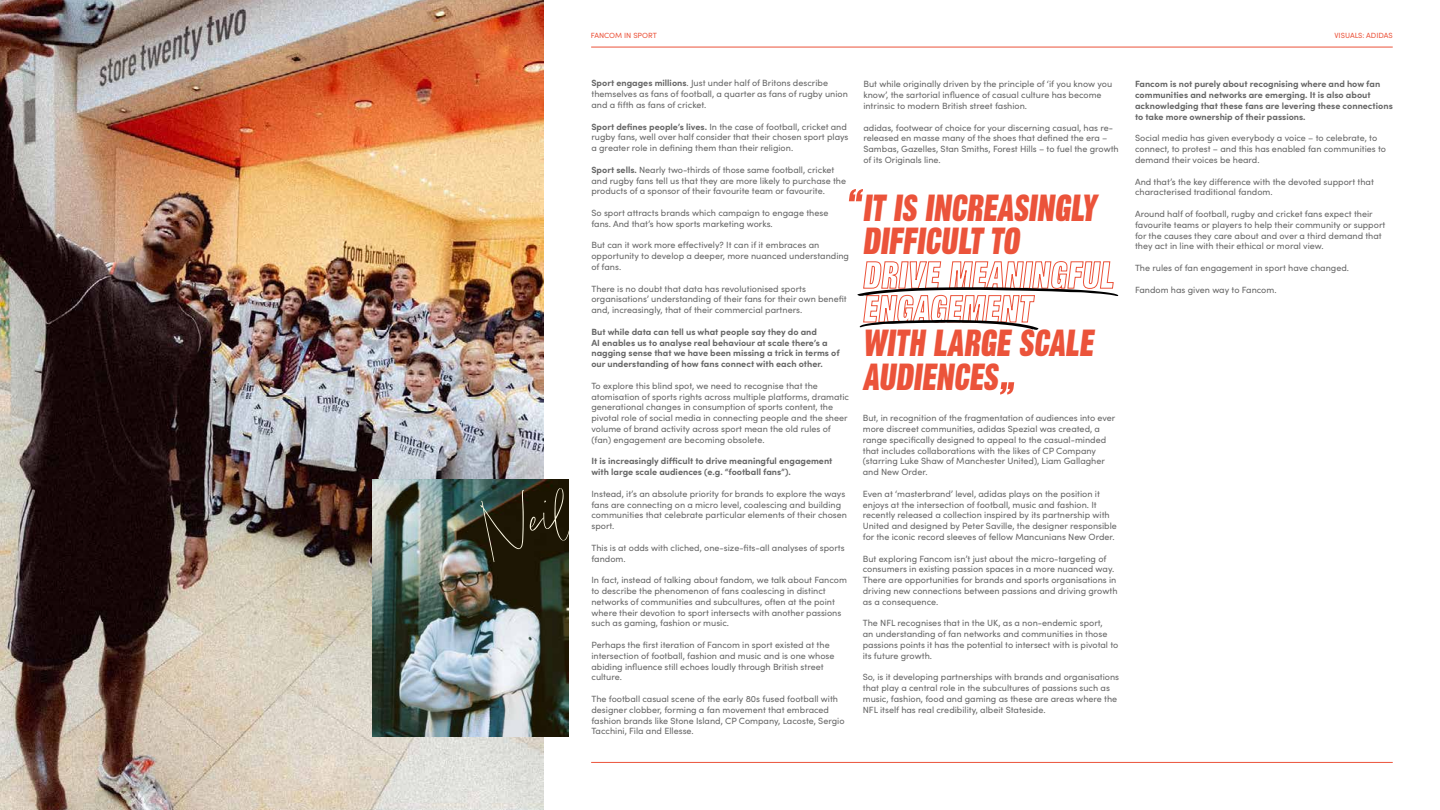
<style>
.page{position:relative;width:1440px;height:810px;background:#fff}
.page>*{position:absolute;margin:0;border:0;box-sizing:border-box;transform-origin:0 0}
.t1{font:54.82px "Lindsey Signature";color:#fbf7e2}
.t2{font:37.05px/33.8px "MCSAATCHIHEAVY";color:#eb533a}
.t3{font:9px/10.8px "Sofia Pro";color:#666}
.t4{font:700 9px/10.8px "Sofia Pro";color:#666}
.t5{font:7.5px "Sofia Pro";color:#eb533a}
.s1{font-weight:700}
</style>
<div class="page">
<hr style="left:591px;top:47px;width:802px;height:1px;background:#eb533a">
<hr style="left:591px;top:762px;width:802px;height:1px;background:#eb533a">
<img style="left:1px;top:0;width:543px;height:810px">
<svg style="left:857px;top:287px;width:261px;height:9px"></svg>
<svg style="left:860px;top:320px;width:179px;height:10px"></svg>
<svg style="left:1000px;top:382px;width:14px;height:12px"></svg>
<svg style="left:849px;top:189px;width:14px;height:12px"></svg>
<img style="left:373px;top:480px;width:195px;height:256px">
<h1 class="t1" style="left:478px;top:492px;width:72px;rotate:-8deg">Neil</h1>
<p class="t5" style="left:591px;top:30px;width:68px">FANCOM IN SPORT</p>
<p class="t5" style="left:1334px;top:30px;width:60px">VISUALS: ADIDAS</p>
<p class="t3" style="left:591px;top:77px;width:258px"><span class="s1">Sport engages millions</span>. Just under half of Britons describe themselves as fans of football, a quarter as fans of rugby union and a fifth as fans of cricket.</p>
<p class="t3" style="left:591px;top:121px;width:259px"><span class="s1">Sport defines people’s lives.</span> In the case of football, cricket and rugby fans, well over half consider that their chosen sport plays a greater role in defining them than their religion.</p>
<p class="t3" style="left:591px;top:164px;width:256px"><span class="s1">Sport sells.</span> Nearly two-thirds of those same football, cricket and rugby fans tell us that they are more likely to purchase the products of a sponsor of their favourite team or favourite.</p>
<p class="t3" style="left:591px;top:207px;width:239px">So sport attracts brands which campaign to engage these fans. And that’s how sports marketing works.</p>
<p class="t3" style="left:591px;top:239px;width:259px">But can it work more effectively? It can if it embraces an opportunity to develop a deeper, more nuanced understanding of fans.</p>
<p class="t3" style="left:591px;top:283px;width:257px">There is no doubt that data has revolutionised sports organisations’ understanding of their fans for their own benefit and, increasingly, that of their commercial partners.</p>
<p class="t4" style="left:591px;top:326px;width:250px">But while data can tell us what people say they do and<br>AI enables us to analyse real behaviour at scale there’s a nagging sense that we have been missing a trick in terms of our understanding of how fans connect with each other.</p>
<p class="t3" style="left:591px;top:380px;width:259px">To explore this blind spot, we need to recognise that the atomisation of sports rights across multiple platforms, dramatic generational changes in consumption of sports content, the pivotal role of social media in connecting people and the sheer volume of brand activity across sport mean the old rules of (fan) engagement are becoming obsolete.</p>
<p class="t4" style="left:591px;top:455px;width:243px">It is increasingly difficult to drive meaningful engagement with large scale audiences (e.g. “football fans”).</p>
<p class="t3" style="left:591px;top:488px;width:257px">Instead, it’s an absolute priority for brands to explore the ways fans are connecting on a micro level, coalescing and building communities that celebrate particular elements of their chosen sport.</p>
<p class="t3" style="left:591px;top:542px;width:255px">This is at odds with cliched, one-size-fits-all analyses of sports fandom.</p>
<p class="t3" style="left:591px;top:574px;width:257px">In fact, instead of talking about fandom, we talk about Fancom to describe the phenomenon of fans coalescing in distinct networks of communities and subcultures, often at the point where their devotion to sport intersects with another passions such as gaming, fashion or music.</p>
<p class="t3" style="left:591px;top:639px;width:245px">Perhaps the first iteration of Fancom in sport existed at the intersection of football, fashion and music and is one whose abiding influence still echoes loudly through British street culture.</p>
<p class="t3" style="left:591px;top:693px;width:255px">The football casual scene of the early 80s fused football with designer clobber, forming a fan movement that embraced fashion brands like Stone Island, CP Company, Lacoste, Sergio Tacchini, Fila and Ellesse.</p>
<p class="t3" style="left:863px;top:78px;width:250px">But while originally driven by the principle of ‘if you know you know’, the sartorial influence of casual culture has become intrinsic to modern British street fashion.</p>
<p class="t3" style="left:863px;top:122px;width:257px">adidas, footwear of choice for your discerning casual, has re&shy;released en masse many of the shoes that defined the era – Sambas, Gazelles, Stan Smiths, Forest Hills – to fuel the growth of its Originals line.</p>
<h2 class="t2" style="left:863px;top:193px;width:257px">IT IS INCREASINGLY<br>DIFFICULT TO<br>DRIVE MEANINGFUL<br>ENGAGEMENT<br>WITH LARGE SCALE<br>AUDIENCES</h2>
<p class="t3" style="left:863px;top:412px;width:254px">But, in recognition of the fragmentation of audiences into ever more discreet communities, adidas Spezial was created, a range specifically designed to appeal to the casual-minded that includes collaborations with the likes of CP Company (starring Luke Shaw of Manchester United), Liam Gallagher and New Order.</p>
<p class="t3" style="left:863px;top:488px;width:256px">Even at ‘masterbrand’ level, adidas plays on the position it enjoys at the intersection of football, music and fashion. It recently released a collection inspired by its partnership with United and designed by Peter Saville, the designer responsible for the iconic record sleeves of fellow Mancunians New Order.</p>
<p class="t3" style="left:863px;top:553px;width:256px">But exploring Fancom isn’t just about the micro-targeting of consumers in existing passion spaces in a more nuanced way.<br>There are opportunities for brands and sports organisations in driving new connections between passions and driving growth as a consequence.</p>
<p class="t3" style="left:863px;top:617px;width:257px">The NFL recognises that in the UK, as a non-endemic sport,<br>an understanding of fan networks and communities in those passions points it has the potential to intersect with is pivotal to its future growth.</p>
<p class="t3" style="left:863px;top:671px;width:258px">So, is it developing partnerships with brands and organisations that play a central role in the subcultures of passions such as music, fashion, food and gaming as these are areas where the NFL itself has real credibility, albeit Stateside.</p>
<p class="t4" style="left:1135px;top:78px;width:259px">Fancom is not purely about recognising where and how fan communities and networks are emerging. It is also about acknowledging that these fans are levering these connections to take more ownership of their passions.</p>
<p class="t3" style="left:1135px;top:132px;width:253px">Social media has given everybody a voice – to celebrate, to connect, to protest – and this has enabled fan communities to demand their voices be heard.</p>
<p class="t3" style="left:1135px;top:176px;width:240px">And that’s the key difference with the devoted support that characterised traditional fandom.</p>
<p class="t3" style="left:1135px;top:208px;width:252px">Around half of football, rugby and cricket fans expect their favourite teams or players to help their community or support for the causes they care about and over a third demand that they act in line with their ethical or moral view.</p>
<p class="t3" style="left:1135px;top:262px;width:216px">The rules of fan engagement in sport have changed.</p>
<p class="t3" style="left:1135px;top:284px;width:143px">Fandom has given way to Fancom.</p>
</div>
